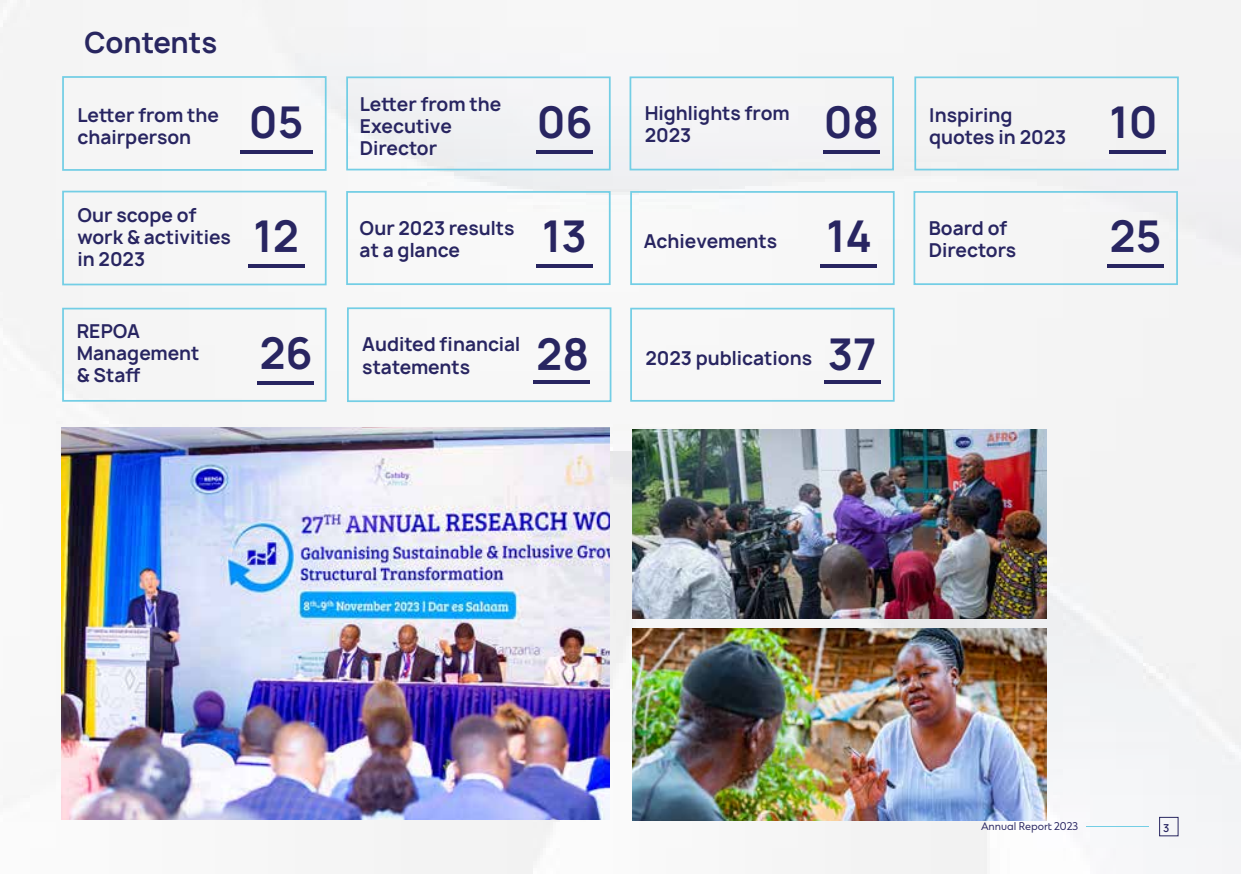
<style>
.page{position:relative;width:1241px;height:874px;background:#fff}
.page>*{position:absolute;margin:0;border:0;box-sizing:border-box;transform-origin:0 0}
.t1{font:700 42px "Manrope";color:#282561}
.t2{font:700 28px "Manrope";color:#282660}
.t3{font:700 18.38px/22.1px "Manrope";color:#282561}
.t4{font:10.5px "SC Prosper Sans";color:#282561}
.t5{font:600 10.5px "Manrope";color:#282561}
</style>
<div class="page">
<div style="left:0;top:0;width:1240px;height:873px;background:#f5f5f5"></div>
<div style="left:1159px;top:816px;width:19px;height:19px;border:1px solid #282660"></div>
<hr style="left:1086px;top:825px;width:62px;height:1px;background:#73cee5">
<div style="left:62px;top:76px;width:264px;height:95px;border:2px solid #73cee5"></div>
<hr style="left:240px;top:150px;width:72px;height:4px;background:#282561">
<div style="left:62px;top:190px;width:264px;height:95px;border:2px solid #73cee5"></div>
<hr style="left:248px;top:264px;width:56px;height:4px;background:#282561">
<div style="left:347px;top:307px;width:264px;height:95px;border:2px solid #73cee5"></div>
<hr style="left:532px;top:380px;width:57px;height:4px;background:#282561">
<div style="left:346px;top:76px;width:264px;height:94px;border:2px solid #73cee5"></div>
<hr style="left:536px;top:150px;width:57px;height:4px;background:#282561">
<div style="left:630px;top:191px;width:264px;height:94px;border:2px solid #73cee5"></div>
<div style="left:346px;top:191px;width:264px;height:94px;border:2px solid #73cee5"></div>
<hr style="left:820px;top:264px;width:56px;height:4px;background:#282561">
<hr style="left:536px;top:264px;width:57px;height:4px;background:#282561">
<div style="left:629px;top:76px;width:264px;height:94px;border:2px solid #73cee5"></div>
<hr style="left:823px;top:150px;width:56px;height:4px;background:#282561">
<div style="left:913px;top:191px;width:264px;height:94px;border:2px solid #73cee5"></div>
<hr style="left:1106px;top:264px;width:57px;height:4px;background:#282561">
<div style="left:630px;top:307px;width:264px;height:94px;border:2px solid #73cee5"></div>
<hr style="left:823px;top:380px;width:57px;height:4px;background:#282561">
<div style="left:914px;top:76px;width:264px;height:94px;border:2px solid #73cee5"></div>
<hr style="left:1108px;top:150px;width:57px;height:4px;background:#282561">
<div style="left:62px;top:307px;width:264px;height:94px;border:2px solid #73cee5"></div>
<hr style="left:257px;top:381px;width:57px;height:4px;background:#282561">
<img style="left:61px;top:427px;width:548px;height:392px">
<img style="left:632px;top:628px;width:414px;height:191px">
<img style="left:632px;top:429px;width:413px;height:189px">
<h2 class="t2" style="left:84px;top:23px;width:135px">Contents</h2>
<p class="t3" style="left:77px;top:104px;width:143px">Letter from the chairperson</p>
<h1 class="t1" style="left:249px;top:94px;width:56px">05</h1>
<p class="t3" style="left:77px;top:204px;width:155px">Our scope of work &amp; activities in 2023</p>
<p class="t3" style="left:77px;top:320px;width:124px">REPOA<br>Management &amp; Staff</p>
<h1 class="t1" style="left:253px;top:208px;width:47px">12</h1>
<h1 class="t1" style="left:259px;top:325px;width:55px">26</h1>
<p class="t3" style="left:359px;top:93px;width:143px">Letter from the<br>Executive<br>Director</p>
<h1 class="t1" style="left:536px;top:94px;width:57px">06</h1>
<p class="t3" style="left:644px;top:102px;width:146px">Highlights from<br>2023</p>
<h1 class="t1" style="left:823px;top:94px;width:57px">08</h1>
<p class="t3" style="left:359px;top:217px;width:156px">Our 2023 results at a glance</p>
<h1 class="t1" style="left:542px;top:208px;width:46px">13</h1>
<h1 class="t1" style="left:826px;top:208px;width:47px">14</h1>
<p class="t3" style="left:643px;top:230px;width:135px">Achievements</p>
<p class="t3" style="left:362px;top:333px;width:159px">Audited financial statements</p>
<h1 class="t1" style="left:536px;top:326px;width:54px">28</h1>
<p class="t3" style="left:645px;top:346px;width:168px">2023 publications</p>
<h1 class="t1" style="left:827px;top:326px;width:50px">37</h1>
<p class="t3" style="left:928px;top:104px;width:139px">Inspiring quotes in 2023</p>
<h1 class="t1" style="left:1109px;top:94px;width:49px">10</h1>
<p class="t3" style="left:928px;top:217px;width:89px">Board of<br>Directors</p>
<h1 class="t1" style="left:1109px;top:208px;width:53px">25</h1>
<p class="t4" style="left:980px;top:818px;width:98px">Annual Report 2023</p>
<p class="t5" style="left:1163px;top:820px;width:8px">3</p>
</div>
